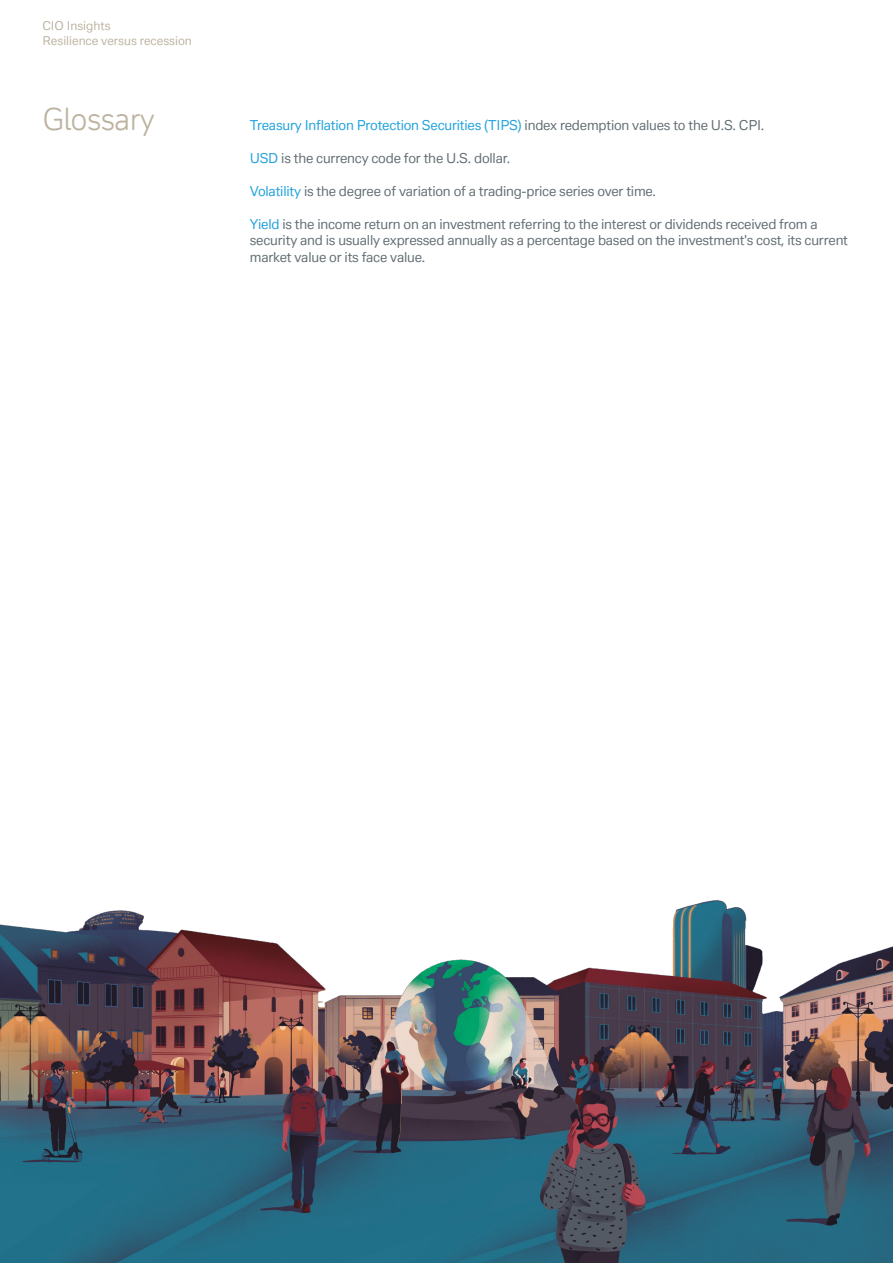
<style>
.page{position:relative;width:893px;height:1263px;background:#fff}
.page>*{position:absolute;margin:0;border:0;box-sizing:border-box;transform-origin:0 0}
.t1{font:30px "Deutsche Bank Display";letter-spacing:-.025em;color:#bcb3a0}
.t2{font:13.5px/16.5px "Deutsche Bank Text";letter-spacing:-.015em;color:#616d72}
.t3{font:13.5px "Deutsche Bank Text";letter-spacing:-.015em;color:#1ea1dc}
.t4{font:12px/14.4px "Deutsche Bank Text";color:#bcb3a0}
.s1{color:#616d72}
.s2{color:#1ea1dc}
</style>
<div class="page">
<img style="left:0;top:900px;width:893px;height:363px">
<p class="t4" style="left:42px;top:18px;width:151px">CIO Insights<br>Resilience versus recession</p>
<h1 class="t1" style="left:43px;top:100px;width:113px">Glossary</h1>
<p class="t3" style="left:250px;top:116px;width:516px">Treasury Inflation Protection Securities (TIPS) <span class="s1">index redemption values to the U.S. CPI.</span></p>
<p class="t2" style="left:250px;top:149px;width:262px"><span class="s2">USD</span> is the currency code for the U.S. dollar.</p>
<p class="t2" style="left:250px;top:182px;width:408px"><span class="s2">Volatility</span> is the degree of variation of a trading-price series over time.</p>
<p class="t2" style="left:250px;top:215px;width:600px"><span class="s2">Yield</span> is the income return on an investment referring to the interest or dividends received from a security and is usually expressed annually as a percentage based on the investment's cost, its current market value or its face value.</p>
</div>
